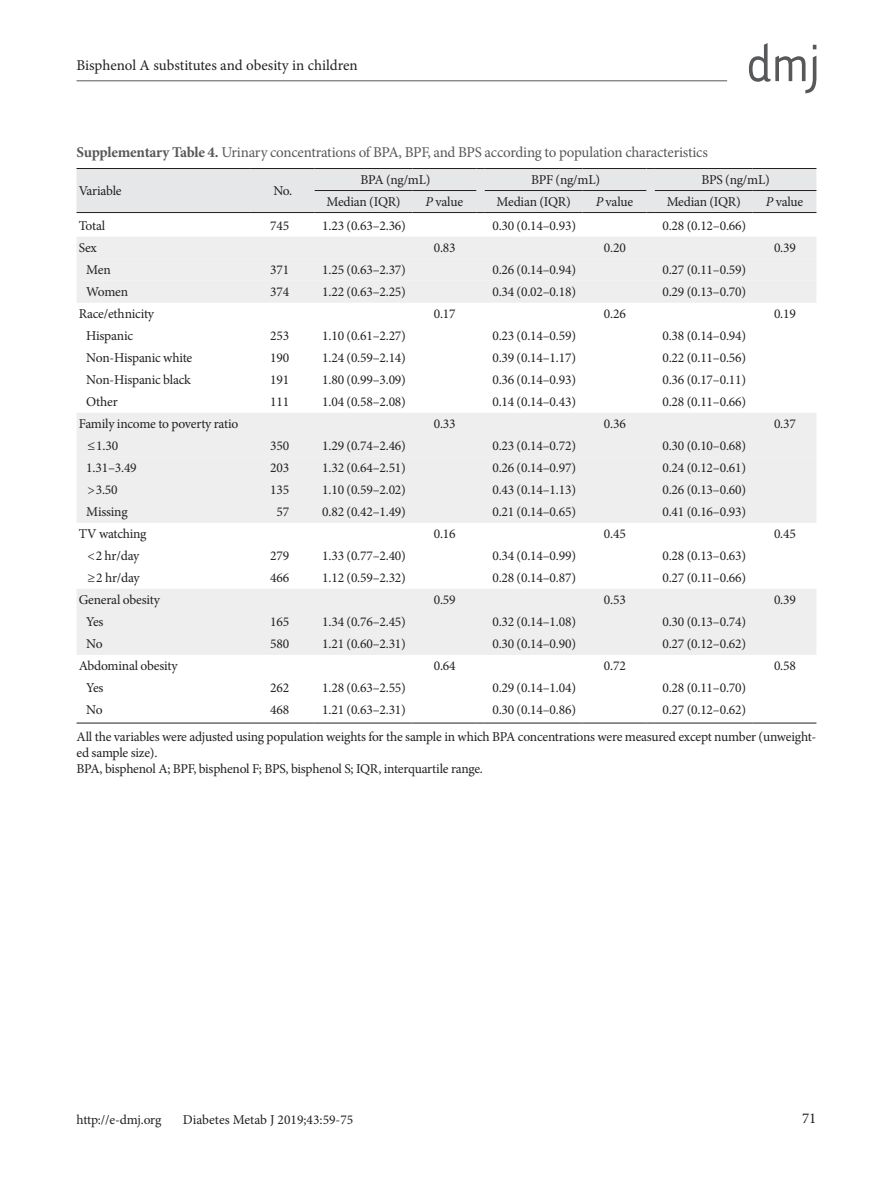
<style>
.page{position:relative;width:893px;height:1191px;background:#fff}
.page>*{position:absolute;margin:0;border:0;box-sizing:border-box;transform-origin:0 0}
.표제목그림{font:15px "Minion Pro";letter-spacing:-.02em;color:#57585a}
.t1{font:15px "Minion Pro";letter-spacing:-.005em;color:#231f20}
.표본문{font:13.5px/16.2px "Minion Pro";letter-spacing:-.015em;color:#231f20}
.s1{font-weight:700}
.s2{font-style:italic}
</style>
<div class="page">
<hr style="left:77px;top:80px;width:650px;height:1px;background:#57585a">
<svg style="left:749px;top:43px;width:67px;height:50px"></svg>
<div style="left:77px;top:237px;width:739px;height:418px;background:#eeeeef"></div>
<svg style="left:77px;top:259px;width:739px;height:374px;fill:#eeeeef"></svg>
<hr style="left:77px;top:722px;width:174px;height:1px;background:#231f20">
<hr style="left:251px;top:722px;width:64px;height:1px;background:#231f20">
<hr style="left:315px;top:722px;width:97px;height:1px;background:#231f20">
<hr style="left:412px;top:722px;width:64px;height:1px;background:#231f20">
<hr style="left:485px;top:722px;width:98px;height:1px;background:#231f20">
<hr style="left:583px;top:722px;width:63px;height:1px;background:#231f20">
<hr style="left:655px;top:722px;width:98px;height:1px;background:#231f20">
<hr style="left:753px;top:722px;width:63px;height:1px;background:#231f20">
<div style="left:77px;top:168px;width:739px;height:45px;background:#e6e7e9"></div>
<p class="t1" style="left:77px;top:55px;width:283px">Bisphenol A substitutes and obesity in children</p>
<p class="표제목그림" style="left:77px;top:142px;width:633px"><span class="s1">Supplementary Table 4.</span> Urinary concentrations of BPA, BPF, and BPS according to population characteristics</p>
<p class="표본문" style="left:79px;top:182px;width:45px">Variable</p>
<p class="표본문" style="left:273px;top:182px;width:20px">No.</p>
<p class="표본문" style="left:360px;top:171px;width:72px">BPA (ng/mL)</p>
<p class="표본문" style="left:531px;top:171px;width:71px">BPF (ng/mL)</p>
<p class="표본문" style="left:701px;top:171px;width:70px">BPS (ng/mL)</p>
<p class="표본문" style="left:326px;top:193px;width:76px">Median (IQR)</p>
<p class="표본문" style="left:426px;top:193px;width:39px"><span class="s2">P</span> value</p>
<p class="표본문" style="left:497px;top:193px;width:76px">Median (IQR)</p>
<p class="표본문" style="left:596px;top:193px;width:39px"><span class="s2">P</span> value</p>
<p class="표본문" style="left:667px;top:193px;width:76px">Median (IQR)</p>
<p class="표본문" style="left:766px;top:193px;width:39px"><span class="s2">P</span> value</p>
<p class="표본문" style="left:79px;top:218px;width:28px">Total</p>
<p class="표본문" style="left:270px;top:218px;width:21px">745</p>
<p class="표본문" style="left:322px;top:218px;width:85px">1.23 (0.63–2.36)</p>
<p class="표본문" style="left:492px;top:218px;width:85px">0.30 (0.14–0.93)</p>
<p class="표본문" style="left:662px;top:218px;width:85px">0.28 (0.12–0.66)</p>
<p class="표본문" style="left:79px;top:240px;width:20px">Sex</p>
<p class="표본문" style="left:434px;top:240px;width:23px">0.83</p>
<p class="표본문" style="left:604px;top:240px;width:23px">0.20</p>
<p class="표본문" style="left:774px;top:240px;width:23px">0.39</p>
<p class="표본문" style="left:86px;top:262px;width:26px">Men</p>
<p class="표본문" style="left:270px;top:262px;width:21px">371</p>
<p class="표본문" style="left:322px;top:262px;width:85px">1.25 (0.63–2.37)</p>
<p class="표본문" style="left:492px;top:262px;width:85px">0.26 (0.14–0.94)</p>
<p class="표본문" style="left:662px;top:262px;width:85px">0.27 (0.11–0.59)</p>
<p class="표본문" style="left:86px;top:284px;width:43px">Women</p>
<p class="표본문" style="left:270px;top:284px;width:21px">374</p>
<p class="표본문" style="left:322px;top:284px;width:85px">1.22 (0.63–2.25)</p>
<p class="표본문" style="left:492px;top:284px;width:85px">0.34 (0.02–0.18)</p>
<p class="표본문" style="left:662px;top:284px;width:85px">0.29 (0.13–0.70)</p>
<p class="표본문" style="left:79px;top:306px;width:77px">Race/ethnicity</p>
<p class="표본문" style="left:434px;top:306px;width:23px">0.17</p>
<p class="표본문" style="left:604px;top:306px;width:23px">0.26</p>
<p class="표본문" style="left:774px;top:306px;width:23px">0.19</p>
<p class="표본문" style="left:86px;top:328px;width:48px">Hispanic</p>
<p class="표본문" style="left:270px;top:328px;width:21px">253</p>
<p class="표본문" style="left:322px;top:328px;width:85px">1.10 (0.61–2.27)</p>
<p class="표본문" style="left:492px;top:328px;width:85px">0.23 (0.14–0.59)</p>
<p class="표본문" style="left:662px;top:328px;width:85px">0.38 (0.14–0.94)</p>
<p class="표본문" style="left:86px;top:350px;width:107px">Non-Hispanic white</p>
<p class="표본문" style="left:270px;top:350px;width:21px">190</p>
<p class="표본문" style="left:322px;top:350px;width:85px">1.24 (0.59–2.14)</p>
<p class="표본문" style="left:492px;top:350px;width:85px">0.39 (0.14–1.17)</p>
<p class="표본문" style="left:662px;top:350px;width:85px">0.22 (0.11–0.56)</p>
<p class="표본문" style="left:86px;top:372px;width:106px">Non-Hispanic black</p>
<p class="표본문" style="left:270px;top:372px;width:21px">191</p>
<p class="표본문" style="left:322px;top:372px;width:85px">1.80 (0.99–3.09)</p>
<p class="표본문" style="left:492px;top:372px;width:85px">0.36 (0.14–0.93)</p>
<p class="표본문" style="left:662px;top:372px;width:85px">0.36 (0.17–0.11)</p>
<p class="표본문" style="left:86px;top:394px;width:33px">Other</p>
<p class="표본문" style="left:270px;top:394px;width:21px">111</p>
<p class="표본문" style="left:322px;top:394px;width:85px">1.04 (0.58–2.08)</p>
<p class="표본문" style="left:492px;top:394px;width:85px">0.14 (0.14–0.43)</p>
<p class="표본문" style="left:662px;top:394px;width:85px">0.28 (0.11–0.66)</p>
<p class="표본문" style="left:79px;top:416px;width:161px">Family income to poverty ratio</p>
<p class="표본문" style="left:434px;top:416px;width:23px">0.33</p>
<p class="표본문" style="left:604px;top:416px;width:23px">0.36</p>
<p class="표본문" style="left:774px;top:416px;width:23px">0.37</p>
<p class="표본문" style="left:87px;top:438px;width:32px">≤1.30</p>
<p class="표본문" style="left:270px;top:438px;width:21px">350</p>
<p class="표본문" style="left:322px;top:438px;width:85px">1.29 (0.74–2.46)</p>
<p class="표본문" style="left:492px;top:438px;width:85px">0.23 (0.14–0.72)</p>
<p class="표본문" style="left:662px;top:438px;width:85px">0.30 (0.10–0.68)</p>
<p class="표본문" style="left:86px;top:460px;width:52px">1.31–3.49</p>
<p class="표본문" style="left:270px;top:460px;width:21px">203</p>
<p class="표본문" style="left:322px;top:460px;width:85px">1.32 (0.64–2.51)</p>
<p class="표본문" style="left:492px;top:460px;width:85px">0.26 (0.14–0.97)</p>
<p class="표본문" style="left:662px;top:460px;width:85px">0.24 (0.12–0.61)</p>
<p class="표본문" style="left:87px;top:482px;width:32px">&gt;3.50</p>
<p class="표본문" style="left:270px;top:482px;width:21px">135</p>
<p class="표본문" style="left:322px;top:482px;width:85px">1.10 (0.59–2.02)</p>
<p class="표본문" style="left:492px;top:482px;width:85px">0.43 (0.14–1.13)</p>
<p class="표본문" style="left:662px;top:482px;width:85px">0.26 (0.13–0.60)</p>
<p class="표본문" style="left:86px;top:504px;width:43px">Missing</p>
<p class="표본문" style="left:277px;top:504px;width:14px">57</p>
<p class="표본문" style="left:322px;top:504px;width:85px">0.82 (0.42–1.49)</p>
<p class="표본문" style="left:492px;top:504px;width:85px">0.21 (0.14–0.65)</p>
<p class="표본문" style="left:662px;top:504px;width:85px">0.41 (0.16–0.93)</p>
<p class="표본문" style="left:79px;top:526px;width:69px">TV watching</p>
<p class="표본문" style="left:434px;top:526px;width:23px">0.16</p>
<p class="표본문" style="left:604px;top:526px;width:23px">0.45</p>
<p class="표본문" style="left:774px;top:526px;width:23px">0.45</p>
<p class="표본문" style="left:87px;top:548px;width:53px">&lt;2 hr/day</p>
<p class="표본문" style="left:270px;top:548px;width:21px">279</p>
<p class="표본문" style="left:322px;top:548px;width:85px">1.33 (0.77–2.40)</p>
<p class="표본문" style="left:492px;top:548px;width:85px">0.34 (0.14–0.99)</p>
<p class="표본문" style="left:662px;top:548px;width:85px">0.28 (0.13–0.63)</p>
<p class="표본문" style="left:87px;top:570px;width:54px">≥2 hr/day</p>
<p class="표본문" style="left:270px;top:570px;width:21px">466</p>
<p class="표본문" style="left:322px;top:570px;width:85px">1.12 (0.59–2.32)</p>
<p class="표본문" style="left:492px;top:570px;width:85px">0.28 (0.14–0.87)</p>
<p class="표본문" style="left:662px;top:570px;width:85px">0.27 (0.11–0.66)</p>
<p class="표본문" style="left:79px;top:592px;width:83px">General obesity</p>
<p class="표본문" style="left:434px;top:592px;width:23px">0.59</p>
<p class="표본문" style="left:604px;top:592px;width:23px">0.53</p>
<p class="표본문" style="left:774px;top:592px;width:23px">0.39</p>
<p class="표본문" style="left:86px;top:614px;width:19px">Yes</p>
<p class="표본문" style="left:270px;top:614px;width:21px">165</p>
<p class="표본문" style="left:322px;top:614px;width:85px">1.34 (0.76–2.45)</p>
<p class="표본문" style="left:492px;top:614px;width:85px">0.32 (0.14–1.08)</p>
<p class="표본문" style="left:662px;top:614px;width:85px">0.30 (0.13–0.74)</p>
<p class="표본문" style="left:86px;top:636px;width:18px">No</p>
<p class="표본문" style="left:270px;top:636px;width:21px">580</p>
<p class="표본문" style="left:322px;top:636px;width:85px">1.21 (0.60–2.31)</p>
<p class="표본문" style="left:492px;top:636px;width:85px">0.30 (0.14–0.90)</p>
<p class="표본문" style="left:662px;top:636px;width:85px">0.27 (0.12–0.62)</p>
<p class="표본문" style="left:79px;top:658px;width:100px">Abdominal obesity</p>
<p class="표본문" style="left:434px;top:658px;width:23px">0.64</p>
<p class="표본문" style="left:604px;top:658px;width:23px">0.72</p>
<p class="표본문" style="left:774px;top:658px;width:23px">0.58</p>
<p class="표본문" style="left:86px;top:680px;width:19px">Yes</p>
<p class="표본문" style="left:270px;top:680px;width:21px">262</p>
<p class="표본문" style="left:322px;top:680px;width:85px">1.28 (0.63–2.55)</p>
<p class="표본문" style="left:492px;top:680px;width:85px">0.29 (0.14–1.04)</p>
<p class="표본문" style="left:662px;top:680px;width:85px">0.28 (0.11–0.70)</p>
<p class="표본문" style="left:86px;top:702px;width:18px">No</p>
<p class="표본문" style="left:270px;top:702px;width:21px">468</p>
<p class="표본문" style="left:322px;top:702px;width:85px">1.21 (0.63–2.31)</p>
<p class="표본문" style="left:492px;top:702px;width:85px">0.30 (0.14–0.86)</p>
<p class="표본문" style="left:662px;top:702px;width:85px">0.27 (0.12–0.62)</p>
<p class="표본문" style="left:77px;top:728px;width:741px">All the variables were adjusted using population weights for the sample in which BPA concentrations were measured except number (unweight&shy;ed sample size).</p>
<p class="표본문" style="left:77px;top:761px;width:408px">BPA, bisphenol A; BPF, bisphenol F; BPS, bisphenol S; IQR, interquartile range.</p>
<p class="표본문" style="left:77px;top:1111px;width:86px">http://e-dmj.org</p>
<p class="표본문" style="left:183px;top:1111px;width:172px">Diabetes Metab J 2019;43:59-75</p>
<p class="t1" style="left:802px;top:1107px;width:16px">71</p>
</div>
